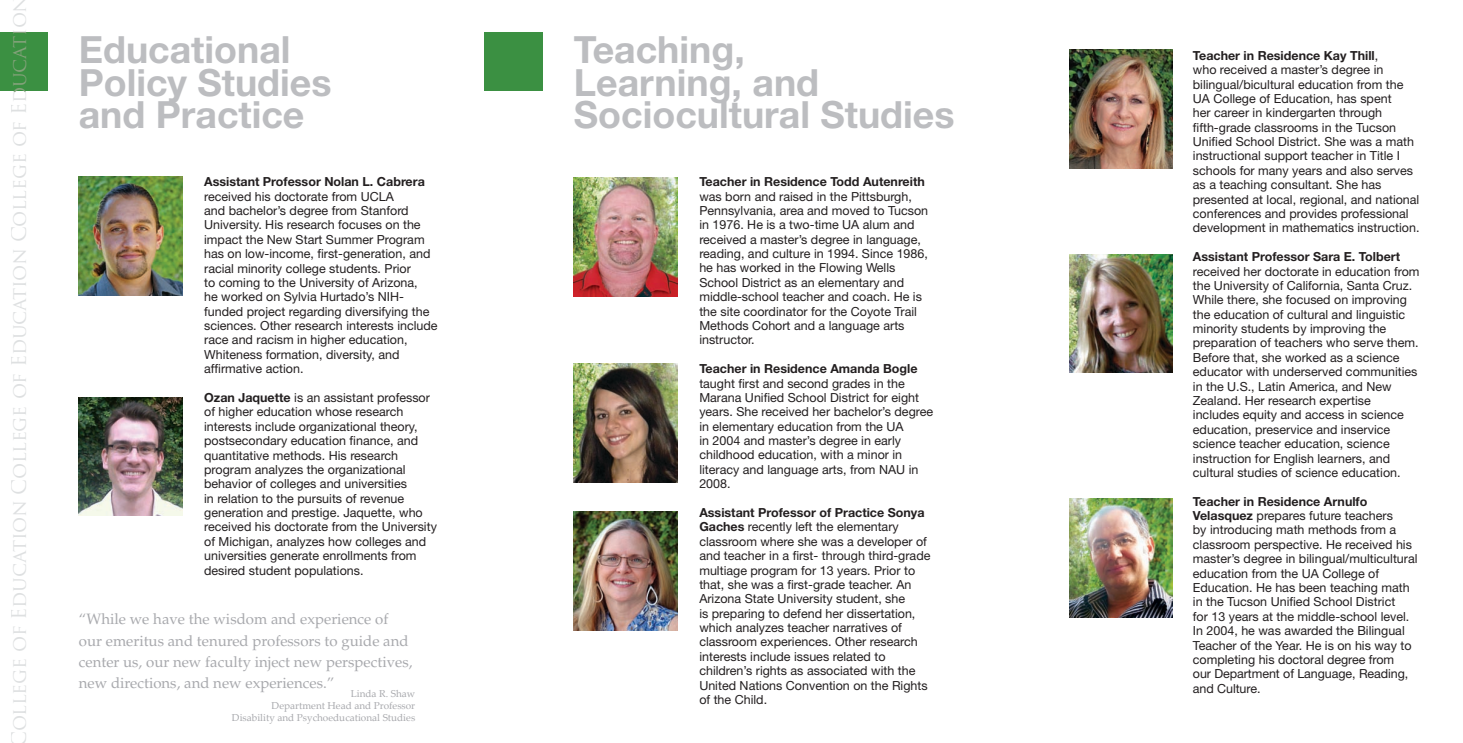
<style>
.page{position:relative;width:1463px;height:743px;background:#fff}
.page>*{position:absolute;margin:0;border:0;box-sizing:border-box;transform-origin:0 0}
.t1{font:700 37.5px/32.5px "Helvetica Neue";color:#bcbdc0}
.t2{font:20px "Trajan Pro";letter-spacing:-.01em;color:#dee0e1}
.t3{font:15px/21.2px "Palatino";color:#a8a9ad}
.t4{font:12.5px/14.4px "Helvetica Neue";color:#231f20}
.t5{font:700 12.5px "Helvetica Neue";color:#231f20}
.t6{font:10px/12px "Palatino Linotype";color:#a8a9ad;text-align:right}
.s1{font-weight:700}
</style>
<div class="page">
<img style="left:574px;top:363px;width:103px;height:119px">
<img style="left:574px;top:178px;width:103px;height:118px">
<img style="left:574px;top:511px;width:103px;height:119px">
<div style="left:484px;top:32px;width:59px;height:59px;background:#3b9042"></div>
<div style="left:0;top:32px;width:48px;height:59px;background:#3b9042"></div>
<img style="left:79px;top:176px;width:103px;height:119px">
<img style="left:79px;top:397px;width:103px;height:119px">
<img style="left:1069px;top:50px;width:103px;height:118px">
<img style="left:1069px;top:254px;width:103px;height:119px">
<img style="left:1069px;top:498px;width:103px;height:119px">
<h2 class="t2" style="left:6px;top:746px;width:752px;rotate:-90deg">College of Education College of Education College of Education</h2>
<h1 class="t1" style="left:79px;top:33px;width:254px">Educational<br>Policy Studies and Practice</h1>
<p class="t5" style="left:204px;top:174px;width:222px">Assistant Professor Nolan L. Cabrera</p>
<p class="t4" style="left:204px;top:189px;width:235px">received his doctorate from UCLA<br>and bachelor’s degree from Stanford University. His research focuses on the impact the New Start Summer Program has on low-income, first-generation, and racial minority college students. Prior<br>to coming to the University of Arizona,<br>he worked on Sylvia Hurtado’s NIH&shy;funded project regarding diversifying the sciences. Other research interests include race and racism in higher education, Whiteness formation, diversity, and affirmative action.</p>
<p class="t4" style="left:204px;top:390px;width:234px"><span class="s1">Ozan Jaquette</span> is an assistant professor of higher education whose research interests include organizational theory, postsecondary education finance, and quantitative methods. His research program analyzes the organizational behavior of colleges and universities<br>in relation to the pursuits of revenue generation and prestige. Jaquette, who received his doctorate from the University of Michigan, analyzes how colleges and universities generate enrollments from desired student populations.</p>
<p class="t3" style="left:79px;top:608px;width:335px">“While we have the wisdom and experience of our emeritus and tenured professors to guide and center us, our new faculty inject new perspectives, new directions, and new experiences.”</p>
<p class="t6" style="left:232px;top:687px;width:185px">Linda R. Shaw<br>Department Head and Professor<br>Disability and Psychoeducational Studies</p>
<h1 class="t1" style="left:574px;top:33px;width:382px">Teaching,<br>Learning, and<br>Sociocultural Studies</h1>
<p class="t5" style="left:699px;top:174px;width:227px">Teacher in Residence Todd Autenreith</p>
<p class="t4" style="left:699px;top:189px;width:230px">was born and raised in the Pittsburgh, Pennsylvania, area and moved to Tucson in 1976. He is a two-time UA alum and received a master’s degree in language, reading, and culture in 1994. Since 1986, he has worked in the Flowing Wells School District as an elementary and middle-school teacher and coach. He is the site coordinator for the Coyote Trail Methods Cohort and a language arts instructor.</p>
<p class="t5" style="left:699px;top:361px;width:220px">Teacher in Residence Amanda Bogle</p>
<p class="t4" style="left:699px;top:375px;width:235px">taught first and second grades in the Marana Unified School District for eight years. She received her bachelor’s degree in elementary education from the UA<br>in 2004 and master’s degree in early childhood education, with a minor in literacy and language arts, from NAU in 2008.</p>
<p class="t4" style="left:699px;top:505px;width:233px"><span class="s1">Assistant Professor of Practice Sonya Gaches</span> recently left the elementary classroom where she was a developer of and teacher in a first- through third-grade multiage program for 13 years. Prior to that, she was a first-grade teacher. An Arizona State University student, she<br>is preparing to defend her dissertation, which analyzes teacher narratives of classroom experiences. Other research interests include issues related to children’s rights as associated with the United Nations Convention on the Rights of the Child.</p>
<p class="t4" style="left:1192px;top:48px;width:228px"><span class="s1">Teacher in Residence Kay Thill</span>,<br>who received a master’s degree in bilingual/bicultural education from the UA College of Education, has spent<br>her career in kindergarten through fifth-grade classrooms in the Tucson Unified School District. She was a math instructional support teacher in Title I schools for many years and also serves as a teaching consultant. She has presented at local, regional, and national conferences and provides professional development in mathematics instruction.</p>
<p class="t5" style="left:1192px;top:249px;width:209px">Assistant Professor Sara E. Tolbert</p>
<p class="t4" style="left:1192px;top:263px;width:228px">received her doctorate in education from the University of California, Santa Cruz.<br>While there, she focused on improving the education of cultural and linguistic minority students by improving the preparation of teachers who serve them.<br>Before that, she worked as a science educator with underserved communities in the U.S., Latin America, and New Zealand. Her research expertise includes equity and access in science education, preservice and inservice science teacher education, science instruction for English learners, and cultural studies of science education.</p>
<p class="t4" style="left:1192px;top:493px;width:226px"><span class="s1">Teacher in Residence Arnulfo Velasquez</span> prepares future teachers<br>by introducing math methods from a classroom perspective. He received his master’s degree in bilingual/multicultural education from the UA College of Education. He has been teaching math in the Tucson Unified School District<br>for 13 years at the middle-school level.<br>In 2004, he was awarded the Bilingual Teacher of the Year. He is on his way to completing his doctoral degree from<br>our Department of Language, Reading, and Culture.</p>
</div>
